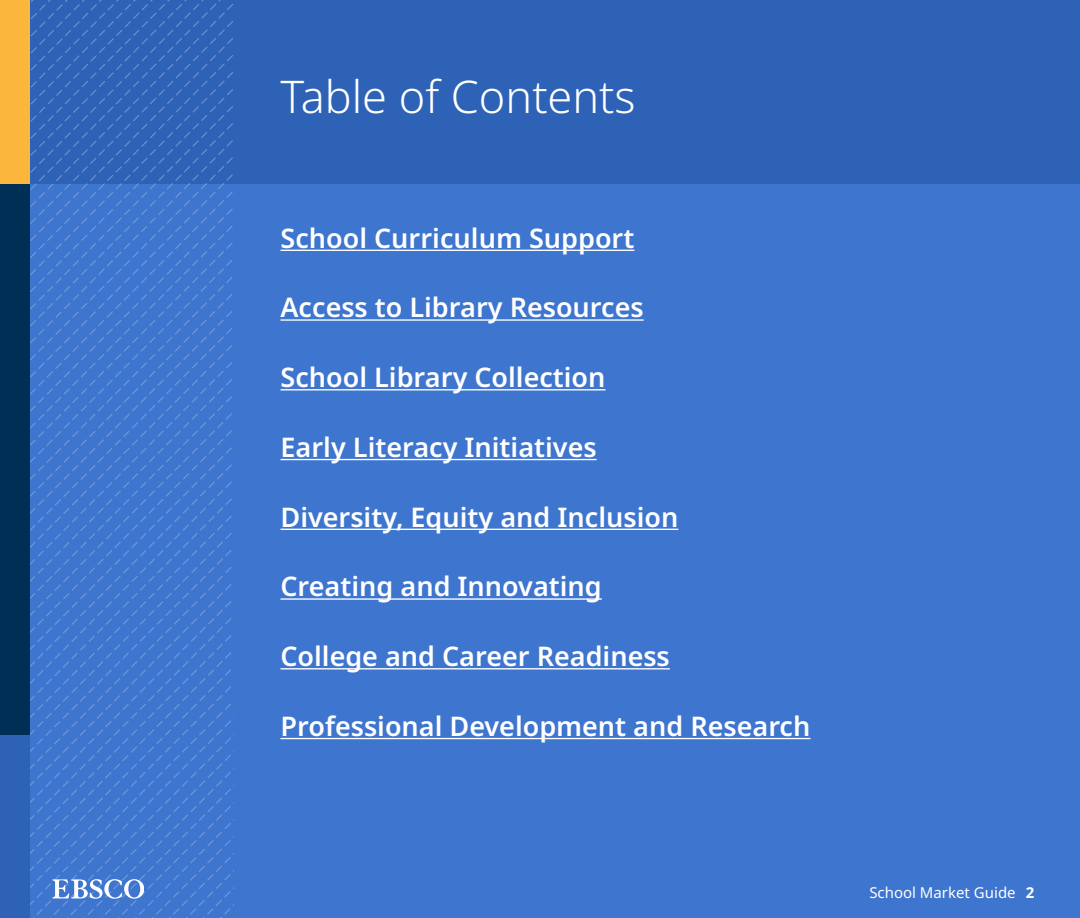
<style>
.page{position:relative;width:1080px;height:918px;background:#3e75cf}
.page>*{position:absolute;margin:0;border:0;box-sizing:border-box;transform-origin:0 0}
.H1{font:300 45px "Noto Sans";color:#fff}
.H1-2{font:600 27px "Noto Sans";color:#fff}
.t1{font:15px "Noto Sans";color:#fff}
.t2{font:700 15px "Noto Sans";color:#fff}
</style>
<div class="page">
<div style="left:1px;top:0;width:1079px;height:184px;background:#2d62b7"></div>
<svg style="left:30px;top:261px;width:202px;height:657px"></svg>
<svg style="left:38px;top:270px;width:195px;height:648px"></svg>
<svg style="left:46px;top:278px;width:187px;height:640px"></svg>
<svg style="left:55px;top:287px;width:178px;height:631px"></svg>
<svg style="left:63px;top:295px;width:170px;height:623px"></svg>
<svg style="left:72px;top:304px;width:161px;height:614px"></svg>
<svg style="left:80px;top:312px;width:153px;height:606px"></svg>
<svg style="left:89px;top:321px;width:144px;height:597px"></svg>
<svg style="left:97px;top:329px;width:136px;height:589px"></svg>
<svg style="left:103px;top:342px;width:131px;height:576px"></svg>
<div style="left:0;top:734px;width:30px;height:184px;background:#2d62b7"></div>
<div style="left:0;top:184px;width:30px;height:550px;background:#002f56"></div>
<div style="left:0;top:0;width:30px;height:184px;background:#fab73c"></div>
<hr style="left:280px;top:250px;width:354px;height:1px;background:#fff">
<hr style="left:280px;top:319px;width:364px;height:2px;background:#fff">
<hr style="left:280px;top:389px;width:326px;height:1px;background:#fff">
<hr style="left:280px;top:459px;width:317px;height:1px;background:#fff">
<hr style="left:280px;top:529px;width:398px;height:1px;background:#fff">
<hr style="left:280px;top:598px;width:322px;height:2px;background:#fff">
<hr style="left:280px;top:668px;width:390px;height:1px;background:#fff">
<hr style="left:280px;top:738px;width:531px;height:1px;background:#fff">
<svg style="left:52px;top:879px;width:92px;height:19px"></svg>
<p class="H1" style="left:280px;top:65px;width:357px">Table of Contents</p>
<p class="H1-2" style="left:280px;top:219px;width:355px">School Curriculum Support</p>
<p class="H1-2" style="left:280px;top:289px;width:365px">Access to Library Resources</p>
<p class="H1-2" style="left:280px;top:358px;width:327px">School Library Collection</p>
<p class="H1-2" style="left:280px;top:428px;width:318px">Early Literacy Initiatives</p>
<p class="H1-2" style="left:280px;top:498px;width:399px">Diversity, Equity and Inclusion</p>
<p class="H1-2" style="left:280px;top:568px;width:323px">Creating and Innovating</p>
<p class="H1-2" style="left:280px;top:637px;width:391px">College and Career Readiness</p>
<p class="H1-2" style="left:280px;top:707px;width:532px">Professional Development and Research</p>
<p class="t1" style="left:869px;top:882px;width:148px">School Market Guide</p>
<p class="t2" style="left:1026px;top:882px;width:10px">2</p>
</div>
